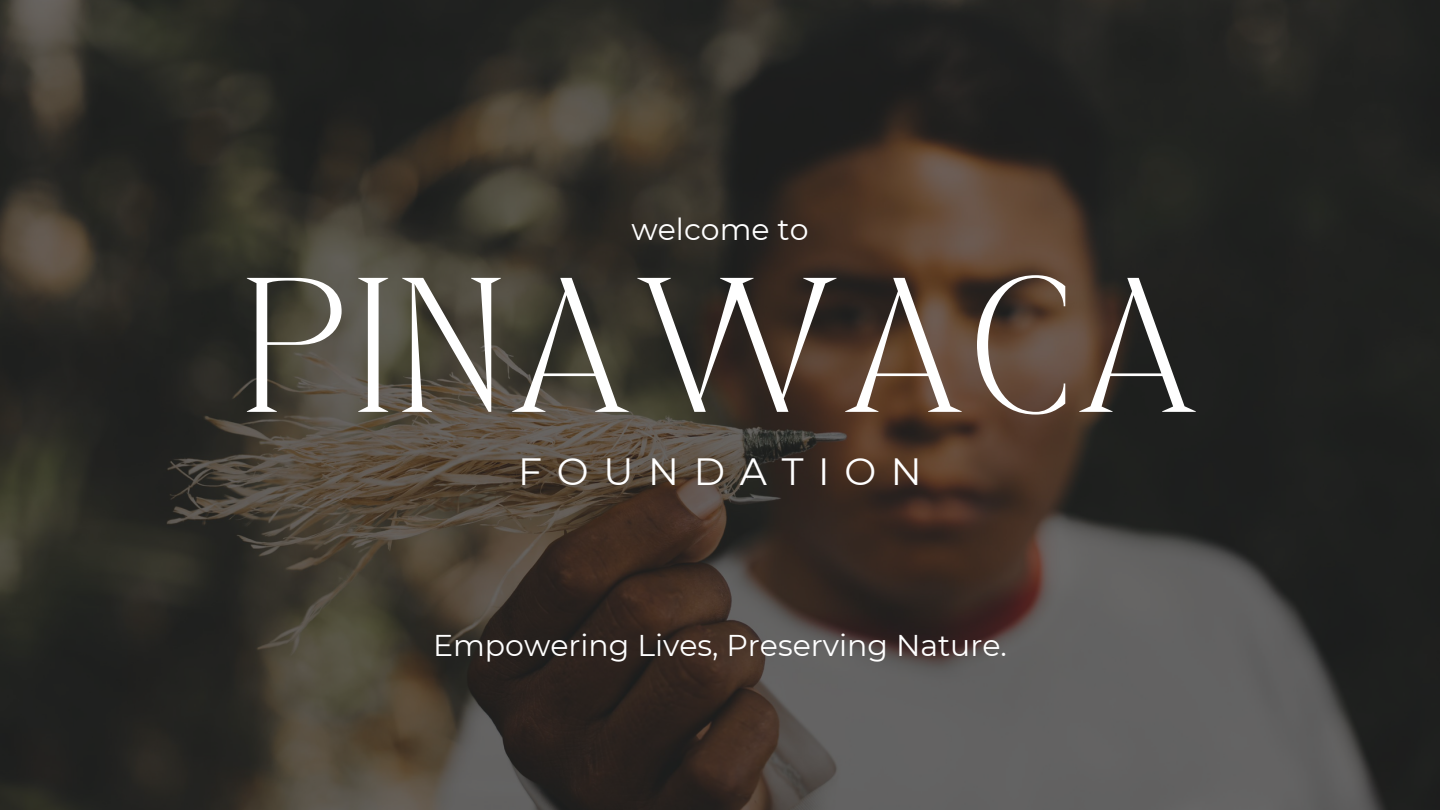
<style>
.page{position:relative;width:1440px;height:810px;background:#fff}
.page>*{position:absolute;margin:0;border:0;box-sizing:border-box;transform-origin:0 0}
.t1{font:134px "TANGARLAND";letter-spacing:.065em;color:#fff}
.t2{font:37.9px "Montserrat";letter-spacing:.39em;color:#fff}
.t3{font:30px "Montserrat";color:#fff}
</style>
<div class="page">
<img style="left:0;top:0;width:1440px;height:810px">
<p class="t3" style="left:631px;top:210px;width:179px">welcome to</p>
<p class="t1" style="left:244px;top:275px;width:953px">PINAWACA</p>
<p class="t2" style="left:518px;top:448px;width:405px">FOUNDATION</p>
<p class="t3" style="left:433px;top:627px;width:575px">Empowering Lives, Preserving Nature.</p>
</div>
